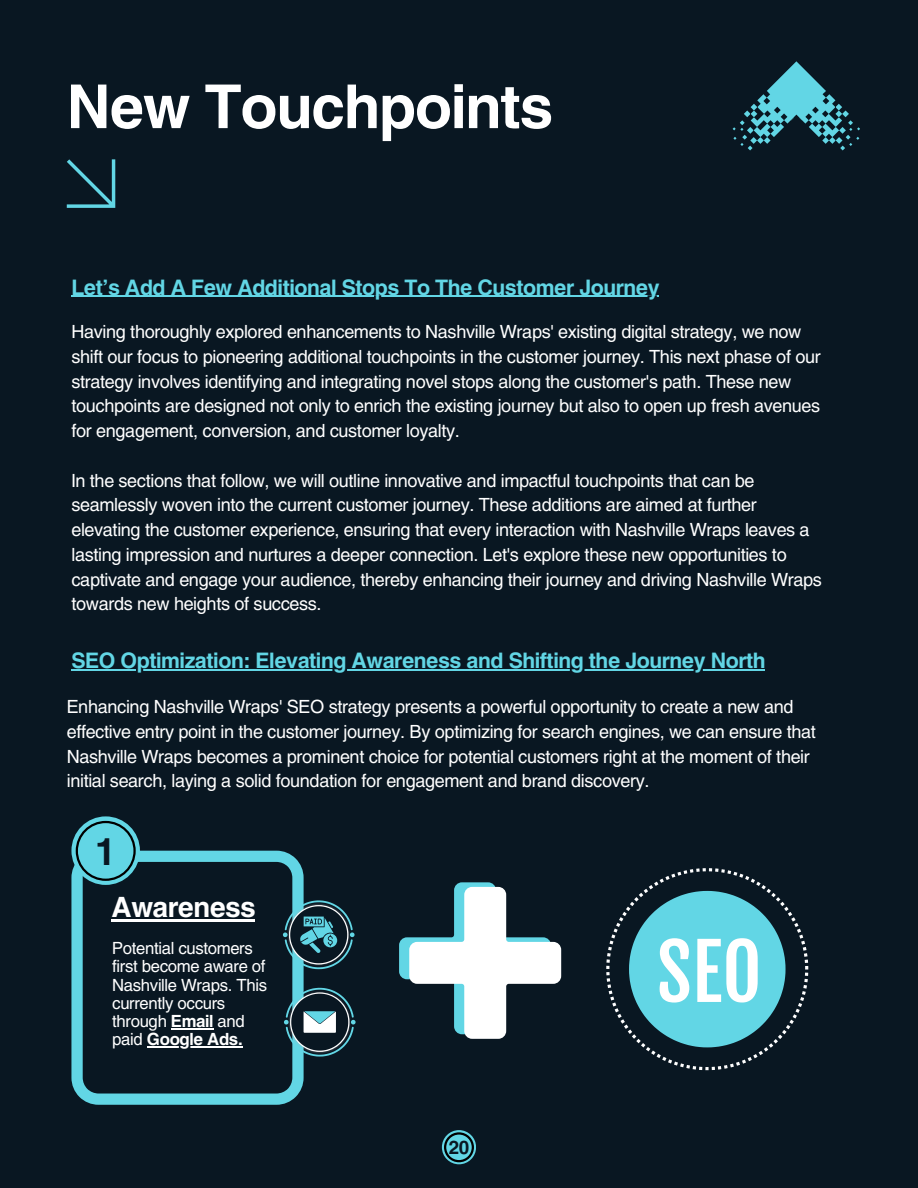
<style>
.page{position:relative;width:918px;height:1188px;background:#091722}
.page>*{position:absolute;margin:0;border:0;box-sizing:border-box;transform-origin:0 0}
.t1{font:700 60px "Helios";letter-spacing:-.02em;color:#fff}
.t2{font:700 37.35px "Helios";color:#091722}
.t3{font:700 27.75px "Helios";letter-spacing:-.02em;color:#fff}
.t4{font:700 21.15px "Helios";letter-spacing:-.02em;color:#62d6e5}
.t5{font:700 18.6px "Helios";color:#091722}
.t6{font:18px/24.8px "Helios";letter-spacing:-.02em;color:#fff}
.t7{font:16.65px/18.3px "Helios";letter-spacing:-.02em;color:#fff}
.s1{font-weight:700}
</style>
<div class="page">
<svg style="left:67px;top:160px;width:48px;height:48px"></svg>
<svg style="left:72px;top:851px;width:232px;height:254px"></svg>
<hr style="left:112px;top:919px;width:143px;height:3px;background:#fff">
<svg style="left:283px;top:900px;width:72px;height:69px"></svg>
<svg style="left:284px;top:988px;width:72px;height:69px"></svg>
<svg style="left:71px;top:816px;width:69px;height:69px"></svg>
<svg style="left:76px;top:821px;width:59px;height:60px"></svg>
<svg style="left:442px;top:1130px;width:34px;height:34px"></svg>
<svg style="left:444px;top:1132px;width:30px;height:30px"></svg>
<svg style="left:399px;top:882px;width:162px;height:157px"></svg>
<svg style="left:606px;top:868px;width:202px;height:202px"></svg>
<hr style="left:171px;top:1028px;width:42px;height:2px;background:#fff">
<hr style="left:147px;top:1046px;width:95px;height:2px;background:#fff">
<hr style="left:71px;top:296px;width:588px;height:1px;background:#62d6e5">
<hr style="left:71px;top:669px;width:694px;height:2px;background:#62d6e5">
<svg style="left:733px;top:61px;width:127px;height:89px"></svg>
<p class="t1" style="left:67px;top:69px;width:488px">New Touchpoints</p>
<p class="t4" style="left:71px;top:274px;width:590px">Let’s Add A Few Additional Stops To The Customer Journey</p>
<p class="t6" style="left:71px;top:319px;width:751px">Having thoroughly explored enhancements to Nashville Wraps' existing digital strategy, we now shift our focus to pioneering additional touchpoints in the customer journey. This next phase of our strategy involves identifying and integrating novel stops along the customer's path. These new touchpoints are designed not only to enrich the existing journey but also to open up fresh avenues for engagement, conversion, and customer loyalty.</p>
<p class="t6" style="left:71px;top:467px;width:752px">In the sections that follow, we will outline innovative and impactful touchpoints that can be seamlessly woven into the current customer journey. These additions are aimed at further elevating the customer experience, ensuring that every interaction with Nashville Wraps leaves a lasting impression and nurtures a deeper connection. Let's explore these new opportunities to captivate and engage your audience, thereby enhancing their journey and driving Nashville Wraps towards new heights of success.</p>
<p class="t4" style="left:71px;top:647px;width:696px">SEO Optimization: Elevating Awareness and Shifting the Journey North</p>
<p class="t6" style="left:67px;top:694px;width:751px">Enhancing Nashville Wraps' SEO strategy presents a powerful opportunity to create a new and effective entry point in the customer journey. By optimizing for search engines, we can ensure that Nashville Wraps becomes a prominent choice for potential customers right at the moment of their initial search, laying a solid foundation for engagement and brand discovery.</p>
<p class="t2" style="left:95px;top:828px;width:22px">1</p>
<p class="t3" style="left:112px;top:890px;width:146px">Awareness</p>
<p class="t7" style="left:112px;top:938px;width:157px">Potential customers first become aware of<br>Nashville Wraps. This currently occurs through <span class="s1">Email</span> and paid <span class="s1">Google Ads.</span></p>
<p class="t5" style="left:449px;top:1136px;width:22px">20</p>
</div>
